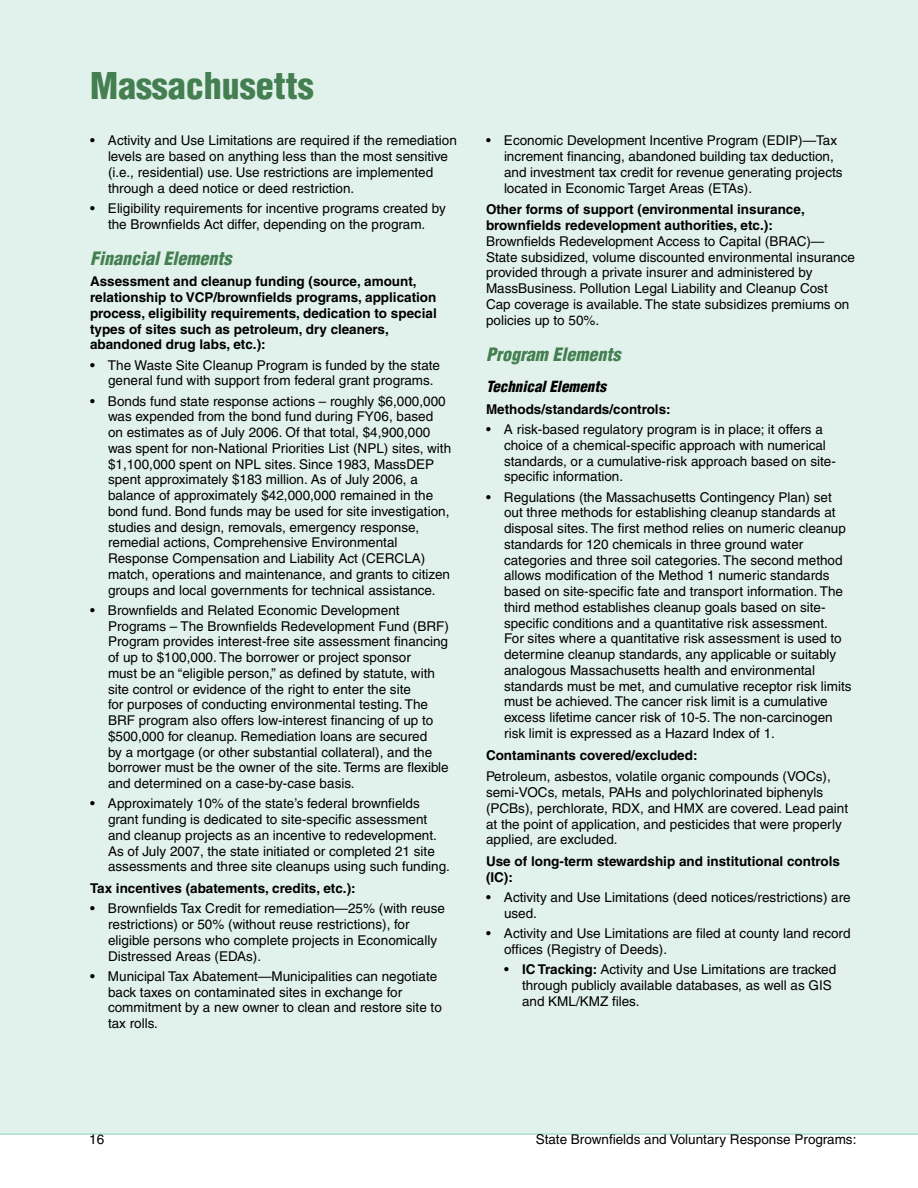
<style>
.page{position:relative;width:918px;height:1188px;background:#fff}
.page>*{position:absolute;margin:0;border:0;box-sizing:border-box;transform-origin:0 0}
.State_Name{font:900 condensed 36px "Helvetica";color:#437f51}
.States_Subhead{font:italic 900 condensed 18px "Helvetica";color:#437f51}
.Elements_Subhead{font:italic 900 condensed 15px "Helvetica";color:#000}
.Hanging_indent{font:13.5px/15.8px "Helvetica";color:#000}
.Body_text{font:13.5px/15.8px "Helvetica";color:#000}
.Body_text-2{font:700 13.5px/15.8px "Helvetica";color:#000}
.Hanging_indent_2{font:13.5px/15.8px "Helvetica";color:#000}
.s1{font-weight:700}
</style>
<div class="page">
<div style="left:0;top:0;width:918px;height:1134px;background:#e1f1eb"></div>
<hr style="left:0;top:1134px;width:918px;height:1px;background:#90d1be">
<p class="State_Name" style="left:90px;top:63px;width:225px">Massachusetts</p>
<p class="Hanging_indent" style="left:108px;top:133px;width:350px;text-indent:-18px">• Activity and Use Limitations are required if the remediation levels are based on anything less than the most sensitive (i.e., residential) use. Use restrictions are implemented through a deed notice or deed restriction.</p>
<p class="Hanging_indent" style="left:90px;top:200px;width:357px;text-align:center">• Eligibility requirements for incentive programs created by the Brownfields Act differ, depending on the program.</p>
<p class="States_Subhead" style="left:90px;top:247px;width:143px">Financial Elements</p>
<p class="Body_text-2" style="left:90px;top:274px;width:348px">Assessment and cleanup funding (source, amount, relationship to VCP/brownfields programs, application process, eligibility requirements, dedication to special types of sites such as petroleum, dry cleaners, abandoned drug labs, etc.):</p>
<p class="Hanging_indent" style="left:108px;top:357px;width:334px;text-indent:-18px">• The Waste Site Cleanup Program is funded by the state general fund with support from federal grant programs.</p>
<p class="Hanging_indent" style="left:108px;top:393px;width:345px;text-indent:-18px">• Bonds fund state response actions – roughly $6,000,000 was expended from the bond fund during FY06, based on estimates as of July 2006. Of that total, $4,900,000 was spent for non-National Priorities List (NPL) sites, with $1,100,000 spent on NPL sites. Since 1983, MassDEP spent approximately $183 million. As of July 2006, a balance of approximately $42,000,000 remained in the bond fund. Bond funds may be used for site investigation, studies and design, removals, emergency response, remedial actions, Comprehensive Environmental Response Compensation and Liability Act (CERCLA) match, operations and maintenance, and grants to citizen groups and local governments for technical assistance.</p>
<p class="Hanging_indent" style="left:108px;top:602px;width:342px;text-indent:-18px">• Brownfields and Related Economic Development Programs – The Brownfields Redevelopment Fund (BRF)<br>Program provides interest-free site assessment financing of up to $100,000. The borrower or project sponsor<br>must be an “eligible person,” as defined by statute, with site control or evidence of the right to enter the site<br>for purposes of conducting environmental testing. The BRF program also offers low-interest financing of up to $500,000 for cleanup. Remediation loans are secured<br>by a mortgage (or other substantial collateral), and the borrower must be the owner of the site. Terms are flexible and determined on a case-by-case basis.</p>
<p class="Hanging_indent" style="left:108px;top:796px;width:344px;text-indent:-18px">• Approximately 10% of the state’s federal brownfields grant funding is dedicated to site-specific assessment and cleanup projects as an incentive to redevelopment.<br>As of July 2007, the state initiated or completed 21 site assessments and three site cleanups using such funding.</p>
<p class="Body_text-2" style="left:90px;top:880px;width:267px">Tax incentives (abatements, credits, etc.):</p>
<p class="Hanging_indent" style="left:108px;top:901px;width:338px;text-indent:-18px">• Brownfields Tax Credit for remediation—25% (with reuse restrictions) or 50% (without reuse restrictions), for eligible persons who complete projects in Economically Distressed Areas (EDAs).</p>
<p class="Hanging_indent" style="left:108px;top:968px;width:335px;text-indent:-18px">• Municipal Tax Abatement—Municipalities can negotiate back taxes on contaminated sites in exchange for commitment by a new owner to clean and restore site to tax rolls.</p>
<p class="Hanging_indent" style="left:504px;top:133px;width:340px;text-indent:-18px">• Economic Development Incentive Program (EDIP)—Tax increment financing, abandoned building tax deduction, and investment tax credit for revenue generating projects located in Economic Target Areas (ETAs).</p>
<p class="Body_text" style="left:486px;top:202px;width:370px"><span class="s1">Other forms of support (environmental insurance, brownfields redevelopment authorities, etc.):<br></span>Brownfields Redevelopment Access to Capital (BRAC)— State subsidized, volume discounted environmental insurance provided through a private insurer and administered by MassBusiness. Pollution Legal Liability and Cleanup Cost Cap coverage is available. The state subsidizes premiums on policies up to 50%.</p>
<p class="States_Subhead" style="left:486px;top:343px;width:136px">Program Elements</p>
<p class="Elements_Subhead" style="left:486px;top:377px;width:122px">Technical Elements</p>
<p class="Body_text-2" style="left:486px;top:401px;width:186px">Methods/standards/controls:</p>
<p class="Hanging_indent" style="left:504px;top:422px;width:333px;text-indent:-18px">• A risk-based regulatory program is in place; it offers a choice of a chemical-specific approach with numerical standards, or a cumulative-risk approach based on site&shy;specific information.</p>
<p class="Hanging_indent" style="left:504px;top:489px;width:349px;text-indent:-18px">• Regulations (the Massachusetts Contingency Plan) set out three methods for establishing cleanup standards at disposal sites. The first method relies on numeric cleanup standards for 120 chemicals in three ground water categories and three soil categories. The second method allows modification of the Method 1 numeric standards based on site-specific fate and transport information. The third method establishes cleanup goals based on site&shy;specific conditions and a quantitative risk assessment.<br>For sites where a quantitative risk assessment is used to determine cleanup standards, any applicable or suitably analogous Massachusetts health and environmental standards must be met, and cumulative receptor risk limits must be achieved. The cancer risk limit is a cumulative excess lifetime cancer risk of 10-5. The non-carcinogen risk limit is expressed as a Hazard Index of 1.</p>
<p class="Body_text-2" style="left:486px;top:747px;width:213px">Contaminants covered/excluded:</p>
<p class="Body_text" style="left:486px;top:769px;width:364px">Petroleum, asbestos, volatile organic compounds (VOCs), semi-VOCs, metals, PAHs and polychlorinated biphenyls (PCBs), perchlorate, RDX, and HMX are covered. Lead paint at the point of application, and pesticides that were properly applied, are excluded.</p>
<p class="Body_text-2" style="left:486px;top:853px;width:356px">Use of long-term stewardship and institutional controls (IC):</p>
<p class="Hanging_indent" style="left:504px;top:890px;width:348px;text-indent:-18px">• Activity and Use Limitations (deed notices/restrictions) are used.</p>
<p class="Hanging_indent" style="left:504px;top:926px;width:348px;text-indent:-18px">• Activity and Use Limitations are filed at county land record offices (Registry of Deeds).</p>
<p class="Hanging_indent_2" style="left:522px;top:962px;width:316px;text-indent:-18px">• <span class="s1">IC Tracking:</span> Activity and Use Limitations are tracked through publicly available databases, as well as GIS and KML/KMZ files.</p>
<p class="Hanging_indent" style="left:89px;top:1132px;width:17px">16</p>
<p class="Hanging_indent" style="left:536px;top:1132px;width:322px">State Brownfields and Voluntary Response Programs:</p>
</div>
